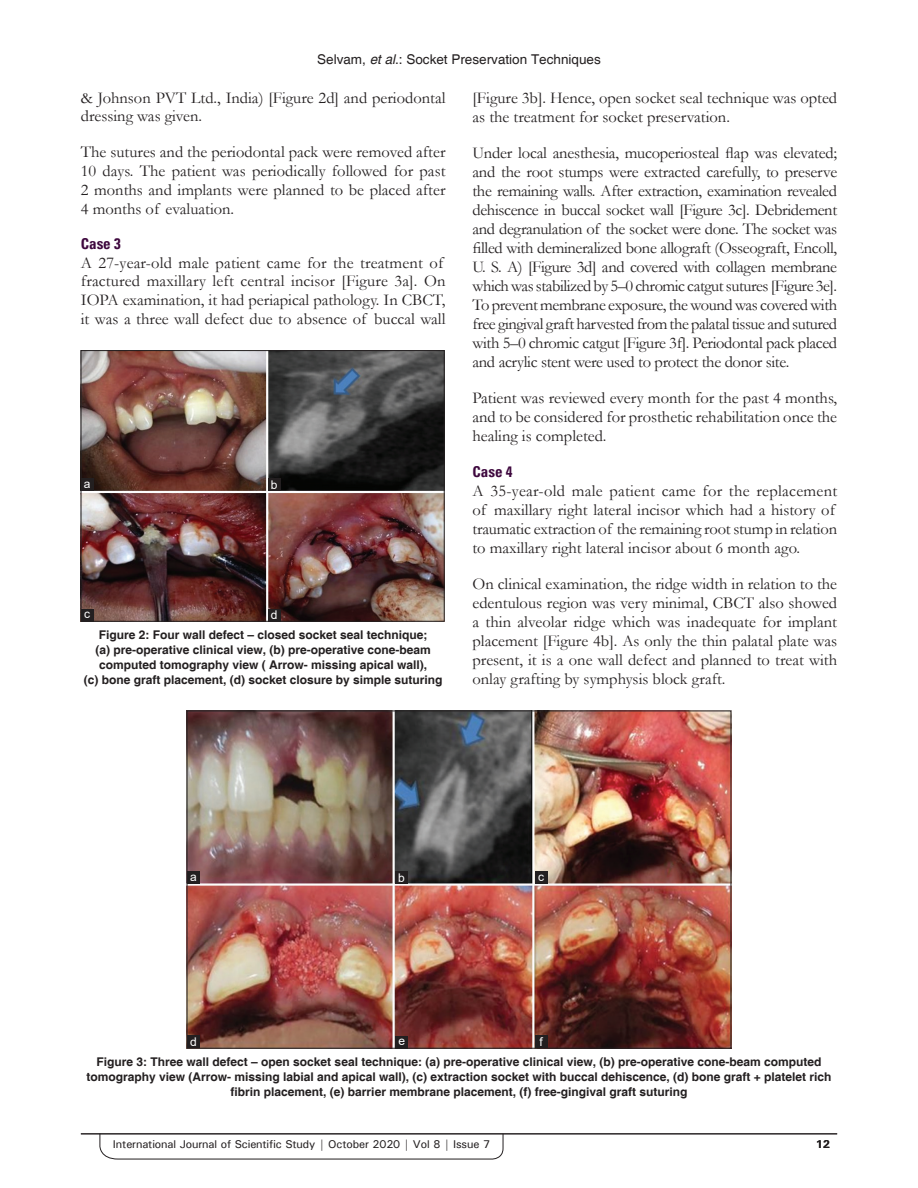
<style>
.page{position:relative;width:918px;height:1188px;background:#fff}
.page>*{position:absolute;margin:0;border:0;box-sizing:border-box;transform-origin:0 0}
.TX{font:16.5px/19px "Garamond";color:#231f20}
.t1{font:700 condensed 15px "Univers";color:#3e083e}
.t2{font:13.5px "Helvetica";color:#231f20}
.FGC{font:700 12px/15px "Helvetica";color:#231f20;text-align:center}
.LABEL{font:12px "Arial";color:#fff}
.t3{font:500 11.25px "Univers";letter-spacing:-.01em;color:#231f20}
.t4{font:700 11.25px "Univers";color:#231f20}
.s1{font-style:italic}
</style>
<div class="page">
<hr style="left:81px;top:1134px;width:756px;height:1px;background:#231f20">
<svg style="left:100px;top:1133px;width:403px;height:26px"></svg>
<img style="left:189px;top:713px;width:540px;height:333px">
<div style="left:187px;top:1036px;width:13px;height:12px;background:#231f20"></div>
<div style="left:535px;top:871px;width:13px;height:13px;background:#231f20"></div>
<div style="left:395px;top:871px;width:13px;height:13px;background:#231f20"></div>
<div style="left:187px;top:871px;width:13px;height:13px;background:#231f20"></div>
<div style="left:535px;top:1035px;width:13px;height:13px;background:#231f20"></div>
<div style="left:395px;top:1036px;width:13px;height:13px;background:#231f20"></div>
<img style="left:83px;top:352px;width:359px;height:267px">
<div style="left:81px;top:350px;width:363px;height:271px;border:1px solid #231f20"></div>
<div style="left:268px;top:478px;width:13px;height:13px;background:#231f20"></div>
<div style="left:81px;top:478px;width:13px;height:13px;background:#231f20"></div>
<div style="left:81px;top:609px;width:13px;height:12px;background:#231f20"></div>
<div style="left:268px;top:609px;width:13px;height:12px;background:#231f20"></div>
<p class="t2" style="left:317px;top:52px;width:285px">Selvam, <span class="s1">et al</span>.: Socket Preservation Techniques</p>
<p class="TX" style="left:81px;top:88px;width:366px">&amp; Johnson PVT Ltd., India) [Figure 2d] and periodontal dressing was given.</p>
<p class="TX" style="left:81px;top:142px;width:366px;text-align:justify">The sutures and the periodontal pack were removed after 10 days. The patient was periodically followed for past 2 months and implants were planned to be placed after 4 months of evaluation.</p>
<h2 class="t1" style="left:81px;top:234px;width:41px">Case 3</h2>
<p class="TX" style="left:81px;top:253px;width:366px">A 27-year-old male patient came for the treatment of fractured maxillary left central incisor [Figure 3a]. On IOPA examination, it had periapical pathology. In CBCT, it was a three wall defect due to absence of buccal wall</p>
<p class="LABEL" style="left:84px;top:475px;width:8px">a</p>
<p class="LABEL" style="left:271px;top:477px;width:8px">b</p>
<p class="LABEL" style="left:84px;top:606px;width:7px">c</p>
<p class="LABEL" style="left:271px;top:607px;width:8px">d</p>
<p class="FGC" style="left:84px;top:628px;width:360px">Figure 2: Four wall defect – closed socket seal technique;<br>(a) pre-operative clinical view, (b) pre-operative cone-beam computed tomography view ( Arrow- missing apical wall),<br>(c) bone graft placement, (d) socket closure by simple suturing</p>
<p class="TX" style="left:472px;top:88px;width:366px">[Figure 3b]. Hence, open socket seal technique was opted as the treatment for socket preservation.</p>
<p class="TX" style="left:472px;top:143px;width:366px;text-align:justify">Under local anesthesia, mucoperiosteal flap was elevated; and the root stumps were extracted carefully, to preserve the remaining walls. After extraction, examination revealed dehiscence in buccal socket wall [Figure 3c]. Debridement and degranulation of the socket were done. The socket was filled with demineralized bone allograft (Osseograft, Encoll, U. S. A) [Figure 3d] and covered with collagen membrane which was stabilized by 5–0 chromic catgut sutures [Figure 3e].<br>To prevent membrane exposure, the wound was covered with free gingival graft harvested from the palatal tissue and sutured with 5–0 chromic catgut [Figure 3f]. Periodontal pack placed and acrylic stent were used to protect the donor site.</p>
<p class="TX" style="left:472px;top:388px;width:366px;text-align:justify">Patient was reviewed every month for the past 4 months, and to be considered for prosthetic rehabilitation once the healing is completed.</p>
<h2 class="t1" style="left:472px;top:462px;width:41px">Case 4</h2>
<p class="TX" style="left:472px;top:481px;width:366px">A 35-year-old male patient came for the replacement of maxillary right lateral incisor which had a history of traumatic extraction of the remaining root stump in relation to maxillary right lateral incisor about 6 month ago.</p>
<p class="TX" style="left:472px;top:574px;width:366px;text-align:justify">On clinical examination, the ridge width in relation to the edentulous region was very minimal, CBCT also showed a thin alveolar ridge which was inadequate for implant placement [Figure 4b]. As only the thin palatal plate was present, it is a one wall defect and planned to treat with onlay grafting by symphysis block graft.</p>
<p class="LABEL" style="left:190px;top:868px;width:8px">a</p>
<p class="LABEL" style="left:398px;top:869px;width:8px">b</p>
<p class="LABEL" style="left:538px;top:868px;width:7px">c</p>
<p class="LABEL" style="left:190px;top:1034px;width:8px">d</p>
<p class="LABEL" style="left:398px;top:1033px;width:8px">e</p>
<p class="LABEL" style="left:539px;top:1034px;width:5px">f</p>
<p class="FGC" style="left:86px;top:1055px;width:747px">Figure 3: Three wall defect – open socket seal technique: (a) pre-operative clinical view, (b) pre-operative cone-beam computed tomography view (Arrow- missing labial and apical wall), (c) extraction socket with buccal dehiscence, (d) bone graft + platelet rich fibrin placement, (e) barrier membrane placement, (f) free-gingival graft suturing</p>
<p class="t3" style="left:113px;top:1137px;width:379px">International Journal of Scientific Study | October 2020 | Vol 8 | Issue 7</p>
<p class="t4" style="left:816px;top:1137px;width:16px">12</p>
</div>
